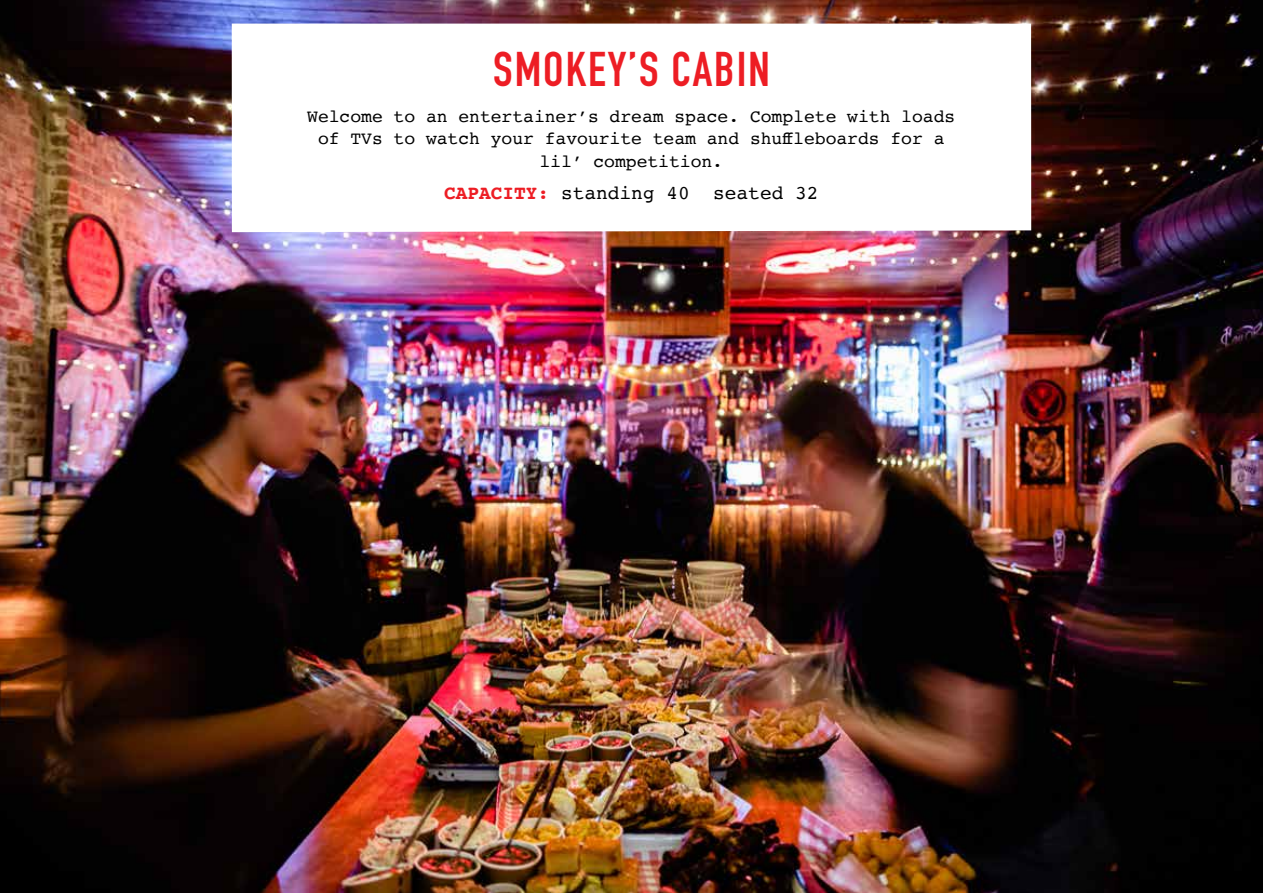
<style>
.page{position:relative;width:1263px;height:893px;background:#fff}
.page>*{position:absolute;margin:0;border:0;box-sizing:border-box;transform-origin:0 0}
.t1{font:700 48px "DIN Condensed";letter-spacing:.04em;color:#ed1d24}
.t2{font:19.5px "Courier";color:#000}
.t3{font:18px/21.6px "Courier";color:#000;text-align:center}
.s1{font-weight:700;color:#ed1d24}
</style>
<div class="page">
<img style="left:0;top:0;width:1263px;height:893px">
<svg style="left:232px;top:24px;width:799px;height:208px"></svg>
<h1 class="t1" style="left:493px;top:37px;width:278px">SMOKEY’S CABIN</h1>
<p class="t3" style="left:307px;top:105px;width:650px">Welcome to an entertainer’s dream space. Complete with loads of TVs to watch your favourite team and shuffleboards for a</p>
<p class="t3" style="left:539px;top:150px;width:185px">lil’ competition.</p>
<p class="t2" style="left:444px;top:178px;width:376px"><span class="s1">CAPACITY:</span> standing 40 seated 32</p>
</div>
